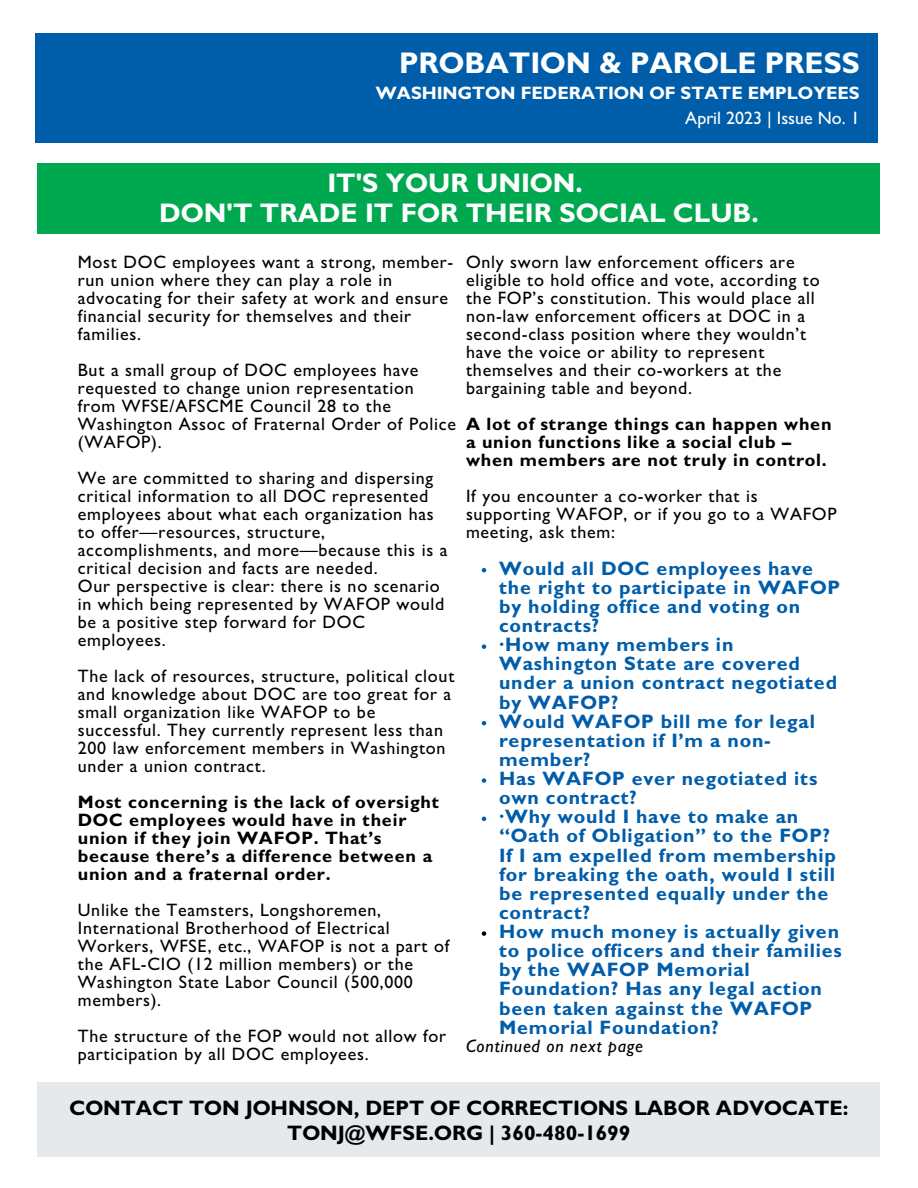
<style>
.page{position:relative;width:918px;height:1188px;background:#fff}
.page>*{position:absolute;margin:0;border:0;box-sizing:border-box;transform-origin:0 0}
.t1{font:700 30px "Gill Sans MT Std";color:#fff}
.t2{font:700 27px/30.3px "Gill Sans MT Std";color:#fefefe;text-align:center}
.t3{font:700 21px/24.8px "Gill Sans MTW01";color:#000;text-align:center}
.t4{font:700 19.5px/19.2px "Gill Sans MT Std";letter-spacing:.04em;color:#005daa}
.t5{font:500 18px/18px "Gill Sans MT Std";letter-spacing:.04em;color:#000}
.t6{font:700 18px/18px "Gill Sans MT Std";letter-spacing:.04em;color:#000}
.t7{font:700 18px "Gill Sans MT Std";color:#fff}
.t8{font:500 18px "Gill Sans MTW01";color:#fff}
.t9{font:italic 500 18px "Gill Sans MT Std";letter-spacing:.04em;color:#000}
</style>
<div class="page">
<div style="left:36px;top:33px;width:842px;height:109px;background:#005daa"></div>
<div style="left:37px;top:1082px;width:843px;height:74px;background:#e5e9eb"></div>
<div style="left:37px;top:163px;width:843px;height:71px;background:#00a94f"></div>
<svg style="left:482px;top:568px;width:4px;height:4px"></svg>
<svg style="left:482px;top:644px;width:4px;height:5px"></svg>
<svg style="left:482px;top:721px;width:4px;height:4px"></svg>
<svg style="left:482px;top:778px;width:4px;height:5px"></svg>
<svg style="left:482px;top:817px;width:4px;height:4px"></svg>
<svg style="left:482px;top:931px;width:4px;height:5px"></svg>
<h1 class="t1" style="left:399px;top:53px;width:462px">PROBATION &amp; PAROLE PRESS</h1>
<p class="t8" style="left:685px;top:107px;width:176px">April 2023 | Issue No. 1</p>
<p class="t7" style="left:376px;top:87px;width:485px">WASHINGTON FEDERATION OF STATE EMPLOYEES</p>
<h2 class="t2" style="left:159px;top:172px;width:601px">IT'S YOUR UNION.<br>DON'T TRADE IT FOR THEIR SOCIAL CLUB.</h2>
<p class="t5" style="left:78px;top:255px;width:377px">Most DOC employees want a strong, member&shy;run union where they can play a role in advocating for their safety at work and ensure financial security for themselves and their families.</p>
<p class="t5" style="left:78px;top:363px;width:380px">But a small group of DOC employees have requested to change union representation<br>from WFSE/AFSCME Council 28 to the Washington Assoc of Fraternal Order of Police (WAFOP).</p>
<p class="t5" style="left:78px;top:471px;width:371px">We are committed to sharing and dispersing critical information to all DOC represented employees about what each organization has to offer—resources, structure, accomplishments, and more—because this is a critical decision and facts are needed.<br>Our perspective is clear: there is no scenario in which being represented by WAFOP would be a positive step forward for DOC employees.</p>
<p class="t5" style="left:78px;top:669px;width:378px">The lack of resources, structure, political clout and knowledge about DOC are too great for a small organization like WAFOP to be successful. They currently represent less than 200 law enforcement members in Washington under a union contract.</p>
<p class="t6" style="left:78px;top:795px;width:363px">Most concerning is the lack of oversight DOC employees would have in their union if they join WAFOP. That’s because there’s a difference between a union and a fraternal order.</p>
<p class="t5" style="left:78px;top:903px;width:373px">Unlike the Teamsters, Longshoremen, International Brotherhood of Electrical Workers, WFSE, etc., WAFOP is not a part of the AFL-CIO (12 million members) or the Washington State Labor Council (500,000 members).</p>
<p class="t5" style="left:78px;top:1029px;width:370px">The structure of the FOP would not allow for participation by all DOC employees.</p>
<p class="t5" style="left:466px;top:255px;width:355px">Only sworn law enforcement officers are eligible to hold office and vote, according to the FOP’s constitution. This would place all non-law enforcement officers at DOC in a second-class position where they wouldn’t have the voice or ability to represent themselves and their co-workers at the bargaining table and beyond.</p>
<p class="t6" style="left:466px;top:417px;width:367px">A lot of strange things can happen when a union functions like a social club – when members are not truly in control.</p>
<p class="t5" style="left:466px;top:489px;width:372px">If you encounter a co-worker that is supporting WAFOP, or if you go to a WAFOP meeting, ask them:</p>
<p class="t4" style="left:499px;top:562px;width:344px">Would all DOC employees have the right to participate in WAFOP by holding office and voting on contracts?<br>·How many members in<br>Washington State are covered under a union contract negotiated by WAFOP?<br>Would WAFOP bill me for legal representation if I’m a non&shy;member?<br>Has WAFOP ever negotiated its own contract?<br>·Why would I have to make an “Oath of Obligation” to the FOP?<br>If I am expelled from membership for breaking the oath, would I still be represented equally under the contract?<br>How much money is actually given to police officers and their families by the WAFOP Memorial<br>Foundation? Has any legal action been taken against the WAFOP<br>Memorial Foundation?</p>
<p class="t9" style="left:466px;top:1039px;width:179px">Continued on next page</p>
<p class="t3" style="left:69px;top:1095px;width:781px">CONTACT TON JOHNSON, DEPT OF CORRECTIONS LABOR ADVOCATE:<br>TONJ@WFSE.ORG | 360-480-1699</p>
</div>
